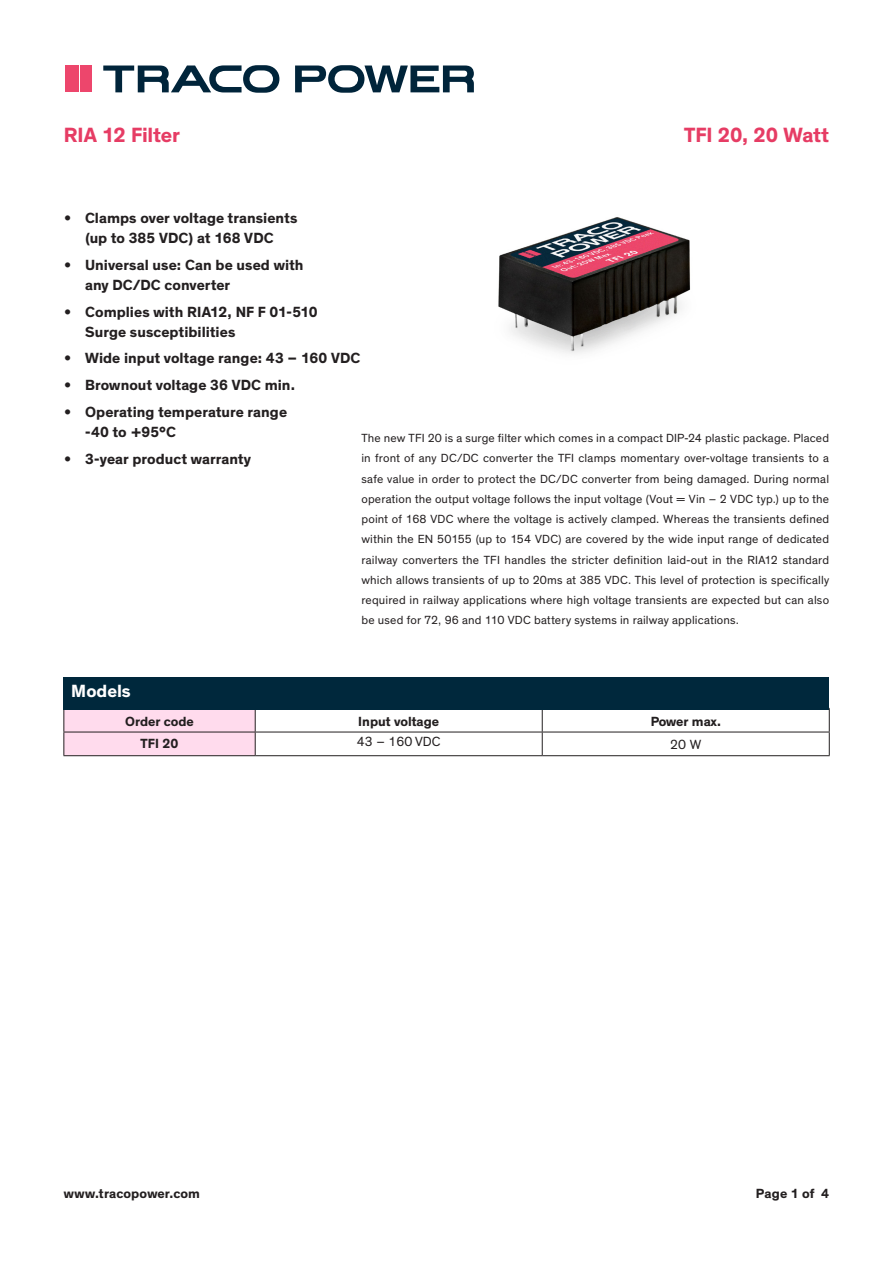
<style>
.page{position:relative;width:893px;height:1263px;background:#fff}
.page>*{position:absolute;margin:0;border:0;box-sizing:border-box;transform-origin:0 0}
.t1{font:700 21px "Theinhardt";letter-spacing:-.005em;color:#e63c64}
.t2{font:700 18px "Theinhardt";color:#fff}
.t3{font:700 15px/20.2px "Theinhardt";letter-spacing:.005em;color:#231f20}
.Tabelle_Heavy{font:700 13.5px "Theinhardt";color:#231f20}
.Tabelle_Heavy-2{font:13.5px "Theinhardt";color:#231f20}
.Text_medium{font:12px/20.2px "Theinhardt";letter-spacing:.01em;color:#231f20;text-align:justify}
.s1{font-family:"Futura";font-weight:400;font-size:13.5px}
</style>
<div class="page">
<svg style="left:103px;top:65px;width:176px;height:28px"></svg>
<svg style="left:295px;top:65px;width:179px;height:28px"></svg>
<div style="left:65px;top:66px;width:11px;height:26px;background:#ed466c"></div>
<div style="left:80px;top:66px;width:12px;height:26px;background:#ed466c"></div>
<svg style="left:78px;top:66px;width:1px;height:26px"></svg>
<hr style="left:542px;top:708px;width:288px;height:1px;background:#231f20">
<hr style="left:255px;top:732px;width:287px;height:1px;background:#231f20">
<svg style="left:63px;top:709px;width:193px;height:46px"></svg>
<hr style="left:542px;top:732px;width:288px;height:1px;background:#231f20">
<svg style="left:542px;top:709px;width:1px;height:46px"></svg>
<svg style="left:829px;top:709px;width:1px;height:46px"></svg>
<hr style="left:63px;top:755px;width:192px;height:1px;background:#231f20">
<hr style="left:255px;top:755px;width:287px;height:1px;background:#231f20">
<hr style="left:542px;top:755px;width:288px;height:1px;background:#231f20">
<div style="left:63px;top:677px;width:766px;height:32px;background:#00283c"></div>
<img style="left:498px;top:217px;width:193px;height:137px">
<h1 class="t1" style="left:64px;top:122px;width:117px">RIA 12 Filter</h1>
<h1 class="t1" style="left:684px;top:122px;width:147px">TFI 20, 20 Watt</h1>
<p class="t3" style="left:64px;top:208px;width:235px;text-align:center"><span class="s1">•</span> Clamps over voltage transients (up to 385 VDC) at 168 VDC</p>
<p class="t3" style="left:85px;top:255px;width:220px;text-indent:-21px"><span class="s1">•</span> Universal use: Can be used with any DC/DC converter</p>
<p class="t3" style="left:85px;top:302px;width:234px;text-indent:-21px"><span class="s1">•</span> Complies with RIA12, NF F 01-510<br>Surge susceptibilities</p>
<p class="t3" style="left:64px;top:349px;width:298px"><span class="s1">•</span> Wide input voltage range: 43 – 160 VDC</p>
<p class="t3" style="left:64px;top:375px;width:233px"><span class="s1">•</span> Brownout voltage 36 VDC min.</p>
<p class="t3" style="left:85px;top:402px;width:204px;text-indent:-21px"><span class="s1">•</span> Operating temperature range -40 to +95°C</p>
<p class="t3" style="left:64px;top:449px;width:189px"><span class="s1">•</span> 3-year product warranty</p>
<p class="Text_medium" style="left:361px;top:428px;width:469px">The new TFI 20 is a surge filter which comes in a compact DIP-24 plastic package. Placed in front of any DC/DC converter the TFI clamps momentary over-voltage transients to a safe value in order to protect the DC/DC converter from being damaged. During normal operation the output voltage follows the input voltage (Vout = Vin – 2 VDC typ.) up to the point of 168 VDC where the voltage is actively clamped. Whereas the transients defined within the EN 50155 (up to 154 VDC) are covered by the wide input range of dedicated railway converters the TFI handles the stricter definition laid-out in the RIA12 standard which allows transients of up to 20ms at 385 VDC. This level of protection is specifically required in railway applications where high voltage transients are expected but can also be used for 72, 96 and 110 VDC battery systems in railway applications.</p>
<p class="t2" style="left:71px;top:680px;width:61px">Models</p>
<p class="Tabelle_Heavy" style="left:125px;top:713px;width:70px">Order code</p>
<p class="Tabelle_Heavy" style="left:358px;top:713px;width:82px">Input voltage</p>
<p class="Tabelle_Heavy" style="left:651px;top:713px;width:72px">Power max.</p>
<p class="Tabelle_Heavy" style="left:141px;top:735px;width:40px">TFI 20</p>
<p class="Tabelle_Heavy-2" style="left:357px;top:734px;width:86px">43 – 160 VDC</p>
<p class="Tabelle_Heavy-2" style="left:670px;top:737px;width:33px">20 W</p>
<p class="Tabelle_Heavy" style="left:64px;top:1185px;width:138px">www.tracopower.com</p>
<p class="Tabelle_Heavy" style="left:756px;top:1185px;width:75px">Page 1 of 4</p>
</div>
